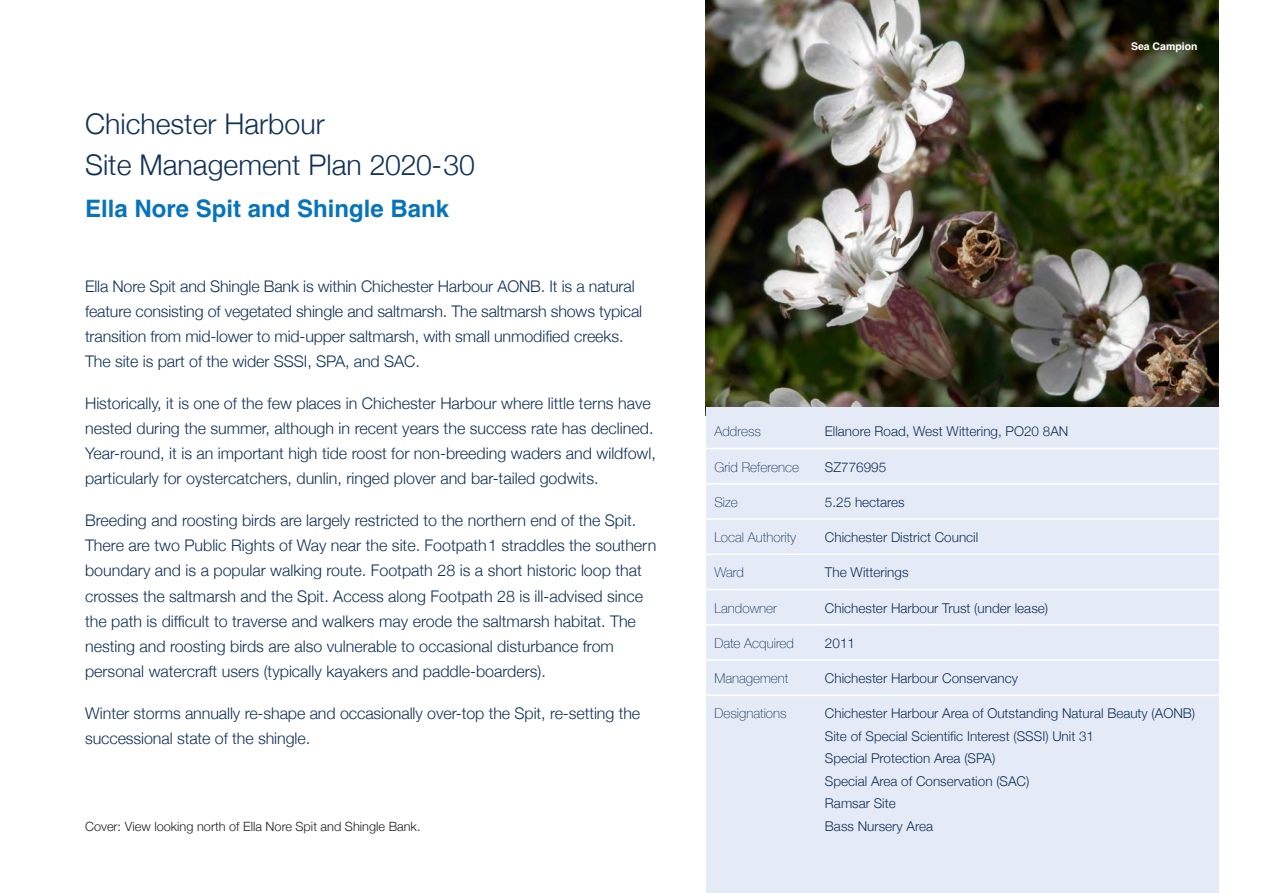
<style>
.page{position:relative;width:1263px;height:893px;background:#fff}
.page>*{position:absolute;margin:0;border:0;box-sizing:border-box;transform-origin:0 0}
.t1{font:300 28.5px/41.4px "Helvetica Neue";color:#113257}
.t2{font:700 24px "Helvetica";color:#0574bc}
.t3{font:300 16.05px/25px "Helvetica Neue";color:#113257}
.t4{font:300 13.5px/22.5px "Helvetica Neue";color:#113257}
.t5{font:100 13.5px "Helvetica Neue";color:#113257}
.t6{font:300 12.75px "Helvetica Neue";color:#231f20}
.t7{font:700 10.5px "Helvetica";color:#fff}
</style>
<div class="page">
<img style="left:706px;top:0;width:513px;height:407px">
<div style="left:706px;top:407px;width:513px;height:486px;background:#e5ebf6"></div>
<hr style="left:706px;top:448px;width:513px;height:1px;background:#fff">
<hr style="left:706px;top:483px;width:513px;height:1px;background:#fff">
<hr style="left:706px;top:518px;width:513px;height:2px;background:#fff">
<hr style="left:706px;top:553px;width:513px;height:2px;background:#fff">
<hr style="left:706px;top:589px;width:513px;height:1px;background:#fff">
<hr style="left:706px;top:624px;width:513px;height:2px;background:#fff">
<hr style="left:706px;top:659px;width:513px;height:2px;background:#fff">
<hr style="left:706px;top:695px;width:513px;height:1px;background:#fff">
<h1 class="t1" style="left:85px;top:102px;width:392px">Chichester Harbour<br>Site Management Plan 2020-30</h1>
<h2 class="t2" style="left:85px;top:194px;width:366px">Ella Nore Spit and Shingle Bank</h2>
<p class="t3" style="left:85px;top:273px;width:559px">Ella Nore Spit and Shingle Bank is within Chichester Harbour AONB. It is a natural feature consisting of vegetated shingle and saltmarsh. The saltmarsh shows typical transition from mid-lower to mid-upper saltmarsh, with small unmodified creeks.<br>The site is part of the wider SSSI, SPA, and SAC.</p>
<p class="t3" style="left:85px;top:391px;width:572px">Historically, it is one of the few places in Chichester Harbour where little terns have nested during the summer, although in recent years the success rate has declined.<br>Year-round, it is an important high tide roost for non-breeding waders and wildfowl, particularly for oystercatchers, dunlin, ringed plover and bar-tailed godwits.</p>
<p class="t3" style="left:85px;top:508px;width:573px">Breeding and roosting birds are largely restricted to the northern end of the Spit.<br>There are two Public Rights of Way near the site. Footpath1 straddles the southern boundary and is a popular walking route. Footpath 28 is a short historic loop that crosses the saltmarsh and the Spit. Access along Footpath 28 is ill-advised since the path is difficult to traverse and walkers may erode the saltmarsh habitat. The nesting and roosting birds are also vulnerable to occasional disturbance from personal watercraft users (typically kayakers and paddle-boarders).</p>
<p class="t3" style="left:85px;top:700px;width:557px">Winter storms annually re-shape and occasionally over-top the Spit, re-setting the successional state of the shingle.</p>
<p class="t7" style="left:1131px;top:41px;width:68px">Sea Campion</p>
<p class="t5" style="left:714px;top:423px;width:48px">Address</p>
<p class="t4" style="left:825px;top:420px;width:245px">Ellanore Road, West Wittering, PO20 8AN</p>
<p class="t5" style="left:714px;top:459px;width:86px">Grid Reference</p>
<p class="t4" style="left:825px;top:455px;width:63px">SZ776995</p>
<p class="t5" style="left:714px;top:494px;width:25px">Size</p>
<p class="t4" style="left:825px;top:490px;width:81px">5.25 hectares</p>
<p class="t5" style="left:714px;top:529px;width:83px">Local Authority</p>
<p class="t4" style="left:825px;top:526px;width:155px">Chichester District Council</p>
<p class="t5" style="left:714px;top:564px;width:31px">Ward</p>
<p class="t4" style="left:825px;top:561px;width:85px">The Witterings</p>
<p class="t5" style="left:714px;top:600px;width:64px">Landowner</p>
<p class="t4" style="left:825px;top:596px;width:225px">Chichester Harbour Trust (under lease)</p>
<p class="t5" style="left:714px;top:635px;width:81px">Date Acquired</p>
<p class="t4" style="left:825px;top:632px;width:32px">2011</p>
<p class="t5" style="left:714px;top:670px;width:75px">Management</p>
<p class="t4" style="left:825px;top:667px;width:195px">Chichester Harbour Conservancy</p>
<p class="t5" style="left:714px;top:705px;width:74px">Designations</p>
<p class="t4" style="left:825px;top:702px;width:372px">Chichester Harbour Area of Outstanding Natural Beauty (AONB)<br>Site of Special Scientific Interest (SSSI) Unit 31<br>Special Protection Area (SPA)<br>Special Area of Conservation (SAC)<br>Ramsar Site</p>
<p class="t6" style="left:85px;top:819px;width:337px">Cover: View looking north of Ella Nore Spit and Shingle Bank.</p>
<p class="t4" style="left:825px;top:815px;width:110px">Bass Nursery Area</p>
</div>
